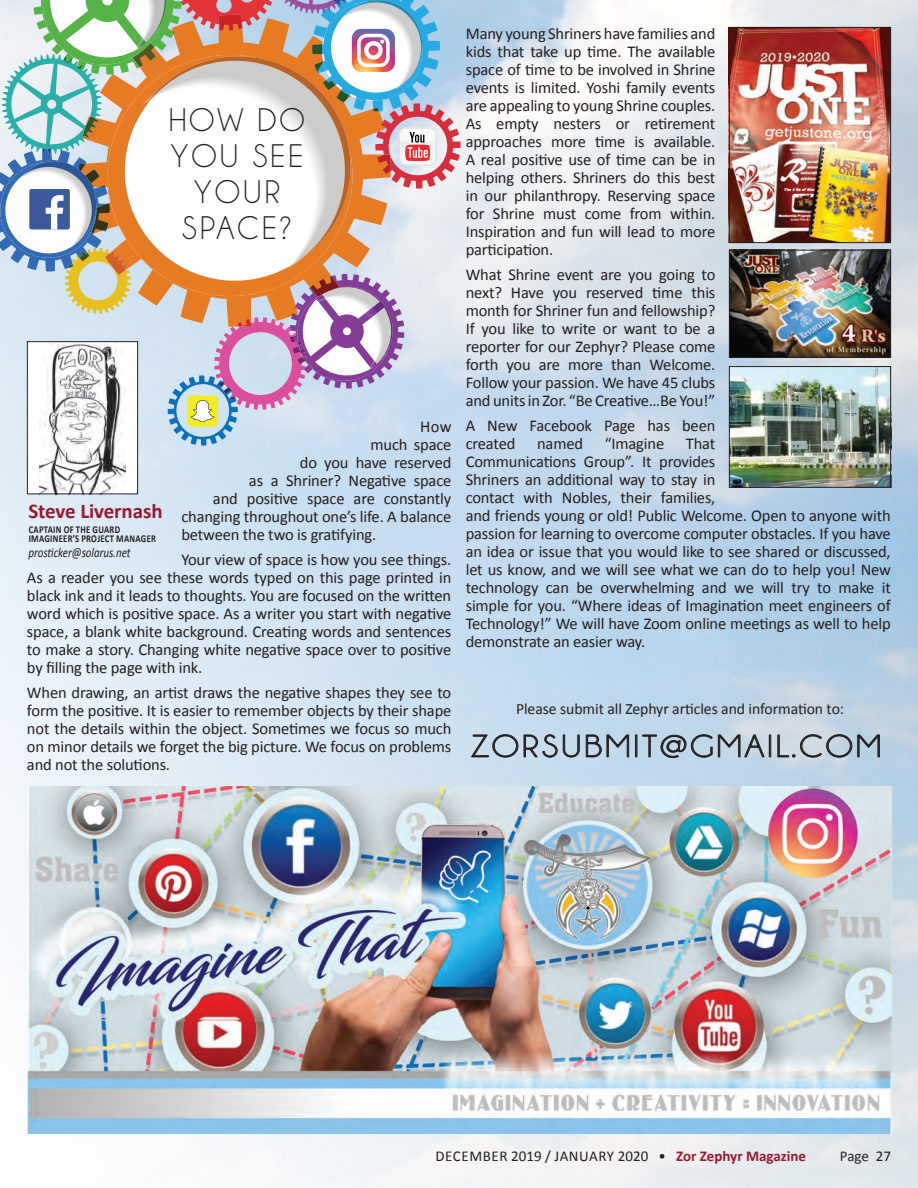
<style>
.page{position:relative;width:918px;height:1188px;background:#fff}
.page>*{position:absolute;margin:0;border:0;box-sizing:border-box;transform-origin:0 0}
.t1{font:33px/36px "Champagne&Limousines";letter-spacing:.09em;color:#231f20;text-align:center}
.t2{font:31.8px "Champagne&Limousines";letter-spacing:.09em;color:#231f20;scale:1.11 1}
.t3{font:700 21px "Calibri";letter-spacing:-.005em;color:#971933}
.t4{font:16.5px/18px "Calibri";letter-spacing:-.01em;color:#231f20;text-align:justify}
.t5{font:15.75px "Calibri";letter-spacing:-.005em;color:#231f20}
.t6{font:15px "Calibri";letter-spacing:.02em;color:#231f20}
.t7{font:italic 13.5px "Calibri";letter-spacing:-.005em;color:#231f20;scale:.82 1}
.t8{font:700 10.5px/9px "Calibri";letter-spacing:.035em;color:#231f20;scale:.82 1}
.s1{font-weight:700;color:#971933}
</style>
<div class="page">
<img style="left:0;top:0;width:918px;height:1188px">
<div style="left:27px;top:342px;width:111px;height:152px;background:#fff"></div>
<img style="left:40px;top:446px;width:85px;height:46px">
<div style="left:27px;top:341px;width:111px;height:153px;border:1px solid #231f20"></div>
<svg style="left:0;top:0;width:461px;height:446px"></svg>
<svg style="left:471px;top:734px;width:109px;height:24px;background:#a3b3c1"></svg>
<svg style="left:586px;top:734px;width:43px;height:24px"></svg>
<div style="left:635px;top:735px;width:2px;height:22px;border:1px solid #231f20"></div>
<svg style="left:642px;top:734px;width:123px;height:24px;background:#9eaebb"></svg>
<div style="left:769px;top:735px;width:2px;height:22px;border:1px solid #231f20"></div>
<svg style="left:777px;top:734px;width:103px;height:24px;background:#a7b3be"></svg>
<img style="left:27px;top:786px;width:864px;height:348px">
<img style="left:731px;top:252px;width:158px;height:104px">
<div style="left:729px;top:250px;width:162px;height:108px;border:1px solid #231f20"></div>
<img style="left:731px;top:368px;width:158px;height:118px">
<div style="left:729px;top:366px;width:162px;height:122px;border:1px solid #231f20"></div>
<img style="left:731px;top:29px;width:158px;height:212px">
<div style="left:729px;top:27px;width:162px;height:216px;border:1px solid #231f20"></div>
<h1 class="t1" style="left:169px;top:103px;width:137px">HOW DO<br>YOU SEE<br>YOUR<br>SPACE?</h1>
<p class="t4" style="left:420px;top:418px;width:33px">How</p>
<p class="t4" style="left:370px;top:436px;width:82px">much space</p>
<p class="t4" style="left:300px;top:454px;width:153px">do you have reserved</p>
<p class="t4" style="left:249px;top:472px;width:204px">as a Shriner? Negative space</p>
<p class="t4" style="left:213px;top:490px;width:240px">and positive space are constantly</p>
<p class="t4" style="left:181px;top:508px;width:271px">changing throughout one’s life. A balance</p>
<p class="t4" style="left:181px;top:526px;width:196px">between the two is gratifying.</p>
<p class="t4" style="left:27px;top:551px;width:426px;text-indent:154px">Your view of space is how you see things.<br>As a reader you see these words typed on this page printed in black ink and it leads to thoughts. You are focused on the written word which is positive space. As a writer you start with negative space, a blank white background. Creating words and sentences to make a story. Changing white negative space over to positive by filling the page with ink.</p>
<p class="t4" style="left:27px;top:683px;width:426px">When drawing, an artist draws the negative shapes they see to form the positive. It is easier to remember objects by their shape not the details within the object. Sometimes we focus so much on minor details we forget the big picture. We focus on problems and not the solutions.</p>
<p class="t3" style="left:28px;top:497px;width:136px">Steve Livernash</p>
<p class="t8" style="left:29px;top:525px;width:157px">CAPTAIN OF THE GUARD<br>IMAGINEER’S PROJECT MANAGER</p>
<p class="t7" style="left:28px;top:544px;width:126px">prosticker@solarus.net</p>
<p class="t4" style="left:466px;top:25px;width:251px">Many young Shriners have families and kids that take up time. The available space of time to be involved in Shrine events is limited. Yoshi family events are appealing to young Shrine couples.<br>As empty nesters or retirement approaches more time is available.<br>A real positive use of time can be in helping others. Shriners do this best in our philanthropy. Reserving space for Shrine must come from within.<br>Inspiration and fun will lead to more participation.</p>
<p class="t4" style="left:466px;top:266px;width:251px">What Shrine event are you going to next? Have you reserved time this month for Shriner fun and fellowship?<br>If you like to write or want to be a reporter for our Zephyr? Please come forth you are more than Welcome.<br>Follow your passion. We have 45 clubs and units in Zor. “Be Creative…Be You!”</p>
<p class="t4" style="left:466px;top:417px;width:251px">A New Facebook Page has been created</p>
<p class="t4" style="left:537px;top:435px;width:47px">named</p>
<p class="t4" style="left:605px;top:435px;width:61px">“Imagine</p>
<p class="t4" style="left:466px;top:435px;width:427px;text-align:left;text-indent:220px">That<br>Communications Group”. It provides<br>Shriners an additional way to stay in<br>contact with Nobles, their families,<br>and friends young or old! Public Welcome. Open to anyone with passion for learning to overcome computer obstacles. If you have an idea or issue that you would like to see shared or discussed, let us know, and we will see what we can do to help you! New technology can be overwhelming and we will try to make it simple for you. “Where ideas of Imagination meet engineers of Technology!” We will have Zoom online meetings as well to help demonstrate an easier way.</p>
<p class="t5" style="left:516px;top:699px;width:330px">Please submit all Zephyr articles and information to:</p>
<h2 class="t2" style="left:470px;top:730px;width:372px">ZORSUBMIT@GMAIL.COM</h2>
<p class="t6" style="left:435px;top:1147px;width:372px">DECEMBER 2019 / JANUARY 2020 • <span class="s1">Zor Zephyr Magazine</span></p>
<p class="t6" style="left:840px;top:1147px;width:53px">Page 27</p>
</div>
